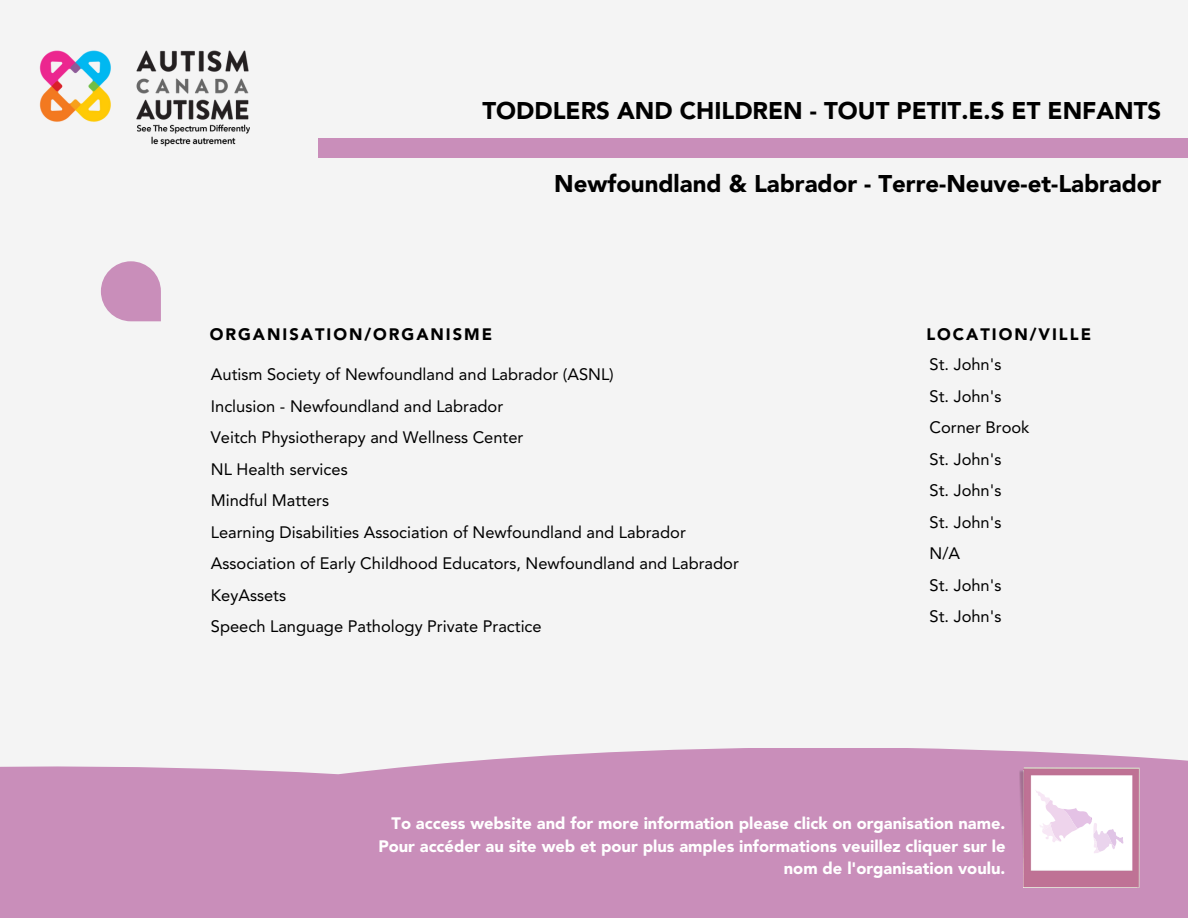
<style>
.page{position:relative;width:1188px;height:918px;background:#f4f4f4}
.page>*{position:absolute;margin:0;border:0;box-sizing:border-box;transform-origin:0 0}
.t1{font:900 24px "Avenir LT Std";color:#000}
.t2{font:16.5px "Avenir LT Std";color:#000}
.t3{font:900 16.5px/22.5px "Avenir LT Std";color:#fff;text-align:right}
.t4{font:900 16.5px "Avenir LT Std";letter-spacing:.12em;color:#000}
</style>
<div class="page">
<div style="left:319px;top:138px;width:869px;height:20px;background:#c98eba"></div>
<svg style="left:101px;top:261px;width:60px;height:60px"></svg>
<img style="left:39px;top:50px;width:211px;height:97px">
<div style="left:0;top:748px;width:1188px;height:170px;background:#c98eba"></div>
<img style="left:1023px;top:767px;width:117px;height:121px">
<img style="left:1019px;top:769px;width:120px;height:118px">
<svg style="left:1035px;top:790px;width:88px;height:63px"></svg>
<h1 class="t1" style="left:483px;top:100px;width:680px">TODDLERS AND CHILDREN - TOUT PETIT.E.S ET ENFANTS</h1>
<h2 class="t1" style="left:554px;top:174px;width:609px">Newfoundland &amp; Labrador - Terre-Neuve-et-Labrador</h2>
<p class="t4" style="left:210px;top:327px;width:284px">ORGANISATION/ORGANISME</p>
<p class="t4" style="left:926px;top:327px;width:166px">LOCATION/VILLE</p>
<h3 class="t2" style="left:211px;top:368px;width:404px">Autism Society of Newfoundland and Labrador (ASNL)</h3>
<p class="t2" style="left:211px;top:399px;width:294px">Inclusion - Newfoundland and Labrador</p>
<p class="t2" style="left:211px;top:431px;width:314px">Veitch Physiotherapy and Wellness Center</p>
<p class="t2" style="left:211px;top:462px;width:138px">NL Health services</p>
<p class="t2" style="left:211px;top:494px;width:120px">Mindful Matters</p>
<p class="t2" style="left:211px;top:525px;width:476px">Learning Disabilities Association of Newfoundland and Labrador</p>
<p class="t2" style="left:211px;top:557px;width:529px">Association of Early Childhood Educators, Newfoundland and Labrador</p>
<p class="t2" style="left:211px;top:588px;width:77px">KeyAssets</p>
<p class="t2" style="left:211px;top:620px;width:332px">Speech Language Pathology Private Practice</p>
<p class="t2" style="left:930px;top:358px;width:73px">St. John's</p>
<p class="t2" style="left:930px;top:389px;width:73px">St. John's</p>
<p class="t2" style="left:930px;top:421px;width:101px">Corner Brook</p>
<p class="t2" style="left:930px;top:452px;width:73px">St. John's</p>
<p class="t2" style="left:930px;top:484px;width:73px">St. John's</p>
<p class="t2" style="left:930px;top:515px;width:73px">St. John's</p>
<p class="t2" style="left:930px;top:547px;width:32px">N/A</p>
<h4 class="t2" style="left:930px;top:578px;width:73px">St. John's</h4>
<p class="t2" style="left:930px;top:610px;width:73px">St. John's</p>
<h5 class="t3" style="left:378px;top:814px;width:629px">To access website and for more information please click on organisation name.<br>Pour accéder au site web et pour plus amples informations veuillez cliquer sur le nom de l'organisation voulu.</h5>
</div>
